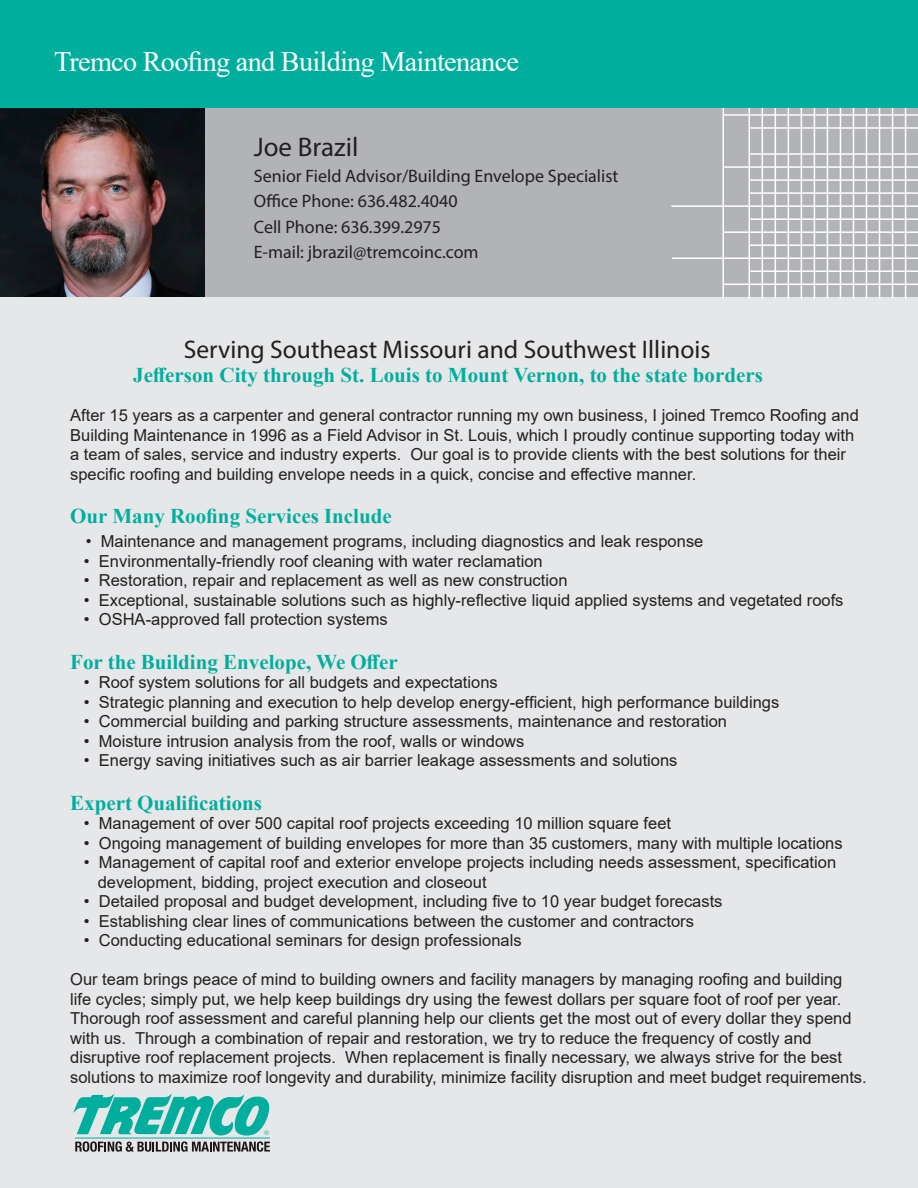
<style>
.page{position:relative;width:918px;height:1188px;background:#fff}
.page>*{position:absolute;margin:0;border:0;box-sizing:border-box;transform-origin:0 0}
.t1{font:28.2px "Times New Roman";letter-spacing:-.025em;color:#fff}
.t2{font:27px "Myriad Pro";color:#231f20}
.t3{font:25.5px "Myriad Pro";color:#231f20}
.Main_Headline{font:700 21px "Times New Roman";color:#00ae9e}
.t4{font:18px "Myriad Pro";color:#231f20}
.Main_Headline-2{font:16.5px/19.5px "Arial";color:#231f20}
</style>
<div class="page">
<div style="left:0;top:285px;width:918px;height:903px;background:#e6e7e9"></div>
<div style="left:200px;top:99px;width:718px;height:198px;background:#b2b3b7"></div>
<hr style="left:723px;top:114px;width:195px;height:2px;background:#fff">
<hr style="left:723px;top:166px;width:195px;height:2px;background:#fff">
<hr style="left:671px;top:205px;width:247px;height:2px;background:#fff">
<hr style="left:723px;top:231px;width:195px;height:2px;background:#fff">
<hr style="left:672px;top:257px;width:246px;height:2px;background:#fff">
<hr style="left:723px;top:284px;width:195px;height:1px;background:#fff">
<hr style="left:750px;top:127px;width:168px;height:2px;background:#fff">
<hr style="left:750px;top:153px;width:168px;height:2px;background:#fff">
<hr style="left:750px;top:179px;width:168px;height:2px;background:#fff">
<hr style="left:750px;top:192px;width:168px;height:2px;background:#fff">
<hr style="left:750px;top:218px;width:168px;height:2px;background:#fff">
<hr style="left:750px;top:244px;width:168px;height:2px;background:#fff">
<hr style="left:750px;top:271px;width:168px;height:1px;background:#fff">
<hr style="left:905px;top:104px;width:1px;height:195px;background:#fff">
<hr style="left:892px;top:104px;width:1px;height:195px;background:#fff">
<hr style="left:879px;top:104px;width:1px;height:195px;background:#fff">
<hr style="left:866px;top:104px;width:1px;height:195px;background:#fff">
<hr style="left:853px;top:104px;width:1px;height:195px;background:#fff">
<hr style="left:840px;top:104px;width:1px;height:195px;background:#fff">
<hr style="left:827px;top:104px;width:1px;height:195px;background:#fff">
<hr style="left:814px;top:104px;width:1px;height:195px;background:#fff">
<hr style="left:801px;top:104px;width:1px;height:195px;background:#fff">
<hr style="left:788px;top:104px;width:1px;height:195px;background:#fff">
<hr style="left:775px;top:104px;width:1px;height:195px;background:#fff">
<hr style="left:762px;top:104px;width:1px;height:195px;background:#fff">
<hr style="left:749px;top:104px;width:1px;height:195px;background:#fff">
<hr style="left:722px;top:104px;width:2px;height:195px;background:#fff">
<img style="left:0;top:108px;width:204px;height:189px">
<div style="left:0;top:0;width:918px;height:108px;background:#00ae9e"></div>
<svg style="left:73px;top:1094px;width:197px;height:58px"></svg>
<p class="t1" style="left:54px;top:42px;width:467px">Tremco Roofing and Building Maintenance</p>
<p class="t2" style="left:254px;top:131px;width:106px">Joe Brazil</p>
<p class="t4" style="left:254px;top:165px;width:366px">Senior Field Advisor/Building Envelope Specialist</p>
<p class="t4" style="left:254px;top:190px;width:205px">Office Phone: 636.482.4040</p>
<p class="t4" style="left:254px;top:216px;width:189px">Cell Phone: 636.399.2975</p>
<p class="t4" style="left:254px;top:241px;width:226px">E-mail: jbrazil@tremcoinc.com</p>
<p class="t3" style="left:184px;top:334px;width:528px">Serving Southeast Missouri and Southwest Illinois</p>
<p class="Main_Headline" style="left:133px;top:360px;width:631px">Jefferson City through St. Louis to Mount Vernon, to the state borders</p>
<p class="Main_Headline-2" style="left:70px;top:406px;width:790px">After 15 years as a carpenter and general contractor running my own business, I joined Tremco Roofing and Building Maintenance in 1996 as a Field Advisor in St. Louis, which I proudly continue supporting today with a team of sales, service and industry experts. Our goal is to provide clients with the best solutions for their specific roofi ng and building envelope needs in a quick, concise and effective manner.</p>
<p class="Main_Headline" style="left:70px;top:501px;width:323px">Our Many Roofing Services Include</p>
<p class="Main_Headline-2" style="left:86px;top:532px;width:619px">• Maintenance and management programs, including diagnostics and leak response</p>
<p class="Main_Headline-2" style="left:84px;top:551px;width:460px">• Environmentally-friendly roof cleaning with water reclamation</p>
<p class="Main_Headline-2" style="left:84px;top:571px;width:485px">• Restoration, repair and replacement as well as new construction</p>
<p class="Main_Headline-2" style="left:84px;top:590px;width:761px">• Exceptional, sustainable solutions such as highly-reflective liquid applied systems and vegetated roofs</p>
<p class="Main_Headline-2" style="left:84px;top:610px;width:305px">• OSHA-approved fall protection systems</p>
<p class="Main_Headline" style="left:70px;top:647px;width:329px">For the Building Envelope, We Offer</p>
<p class="Main_Headline-2" style="left:84px;top:673px;width:415px">• Roof system solutions for all budgets and expectations</p>
<p class="Main_Headline-2" style="left:84px;top:692px;width:697px">• Strategic planning and execution to help develop energy-efficient, high performance buildings</p>
<p class="Main_Headline-2" style="left:84px;top:712px;width:645px">• Commercial building and parking structure assessments, maintenance and restoration</p>
<p class="Main_Headline-2" style="left:84px;top:731px;width:442px">• Moisture intrusion analysis from the roof, walls or windows</p>
<p class="Main_Headline-2" style="left:84px;top:751px;width:595px">• Energy saving initiatives such as air barrier leakage assessments and solutions</p>
<p class="Main_Headline" style="left:70px;top:788px;width:193px">Expert Qualifications</p>
<p class="Main_Headline-2" style="left:84px;top:814px;width:589px">• Management of over 500 capital roof projects exceeding 10 million square feet</p>
<p class="Main_Headline-2" style="left:84px;top:833px;width:760px">• Ongoing management of building envelopes for more than 35 customers, many with multiple locations</p>
<p class="Main_Headline-2" style="left:84px;top:853px;width:754px">• Management of capital roof and exterior envelope projects including needs assessment, specification</p>
<p class="Main_Headline-2" style="left:98px;top:872px;width:390px">development, bidding, project execution and closeout</p>
<p class="Main_Headline-2" style="left:84px;top:892px;width:640px">• Detailed proposal and budget development, including five to 10 year budget forecasts</p>
<p class="Main_Headline-2" style="left:84px;top:911px;width:612px">• Establishing clear lines of communications between the customer and contractors</p>
<p class="Main_Headline-2" style="left:84px;top:931px;width:439px">• Conducting educational seminars for design professionals</p>
<p class="Main_Headline-2" style="left:70px;top:970px;width:798px">Our team brings peace of mind to building owners and facility managers by managing roofing and building life cycles; simply put, we help keep buildings dry using the fewest dollars per square foot of roof per year.<br>Thorough roof assessment and careful planning help our clients get the most out of every dollar they spend with us. Through a combination of repair and restoration, we try to reduce the frequency of costly and disruptive roof replacement projects. When replacement is finally necessary, we always strive for the best solutions to maximize roof longevity and durability, minimize facility disruption and meet budget requirements.</p>
</div>
